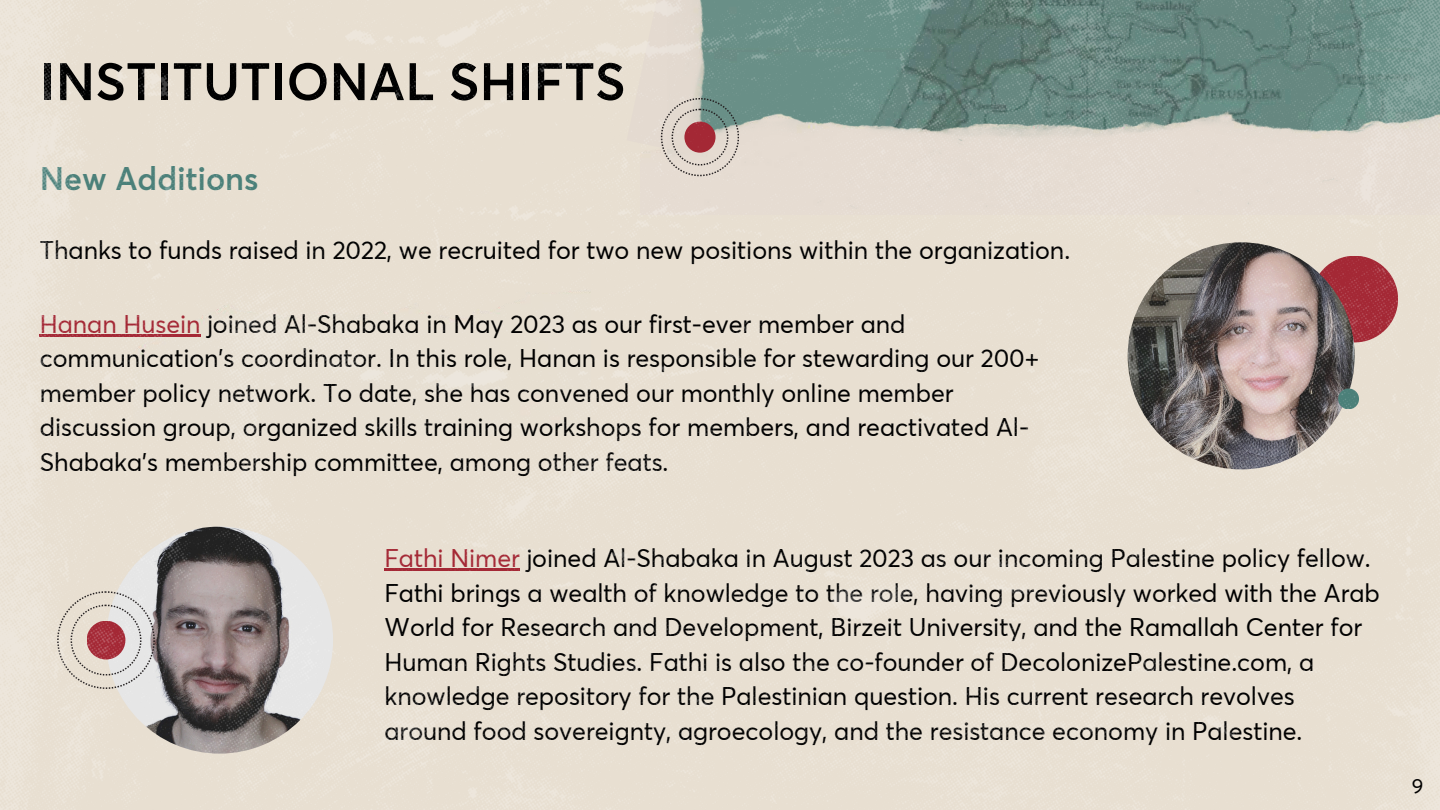
<style>
.page{position:relative;width:1440px;height:810px;background:#fff}
.page>*{position:absolute;margin:0;border:0;box-sizing:border-box;transform-origin:0 0}
.t1{font:600 52px "Averta";color:#000}
.t2{font:600 32px "Averta";color:#4b8079}
.t3{font:25px/34.5px "Averta";color:#000}
.t4{font:20px "Averta";color:#000}
.s1{color:#a42835}
</style>
<div class="page">
<img style="left:0;top:0;width:1440px;height:810px">
<p class="t1" style="left:40px;top:45px;width:587px">INSTITUTIONAL SHIFTS</p>
<h1 class="t2" style="left:40px;top:156px;width:220px">New Additions</h1>
<p class="t3" style="left:40px;top:233px;width:1032px">Thanks to funds raised in 2022, we recruited for two new positions within the organization.</p>
<p class="t3" style="left:40px;top:306px;width:1001px"><span class="s1">Hanan Husein</span> joined Al-Shabaka in May 2023 as our first-ever member and communication’s coordinator. In this role, Hanan is responsible for stewarding our 200+ member policy network. To date, she has convened our monthly online member discussion group, organized skills training workshops for members, and reactivated Al-Shabaka’s membership committee, among other feats.</p>
<h2 class="t3" style="left:385px;top:540px;width:997px"><span class="s1">Fathi Nimer</span> joined Al-Shabaka in August 2023 as our incoming Palestine policy fellow.<br>Fathi brings a wealth of knowledge to the role, having previously worked with the Arab World for Research and Development, Birzeit University, and the Ramallah Center for Human Rights Studies. Fathi is also the co-founder of DecolonizePalestine.com, a knowledge repository for the Palestinian question. His current research revolves around food sovereignty, agroecology, and the resistance economy in Palestine.</h2>
<p class="t4" style="left:1412px;top:772px;width:13px">9</p>
</div>
